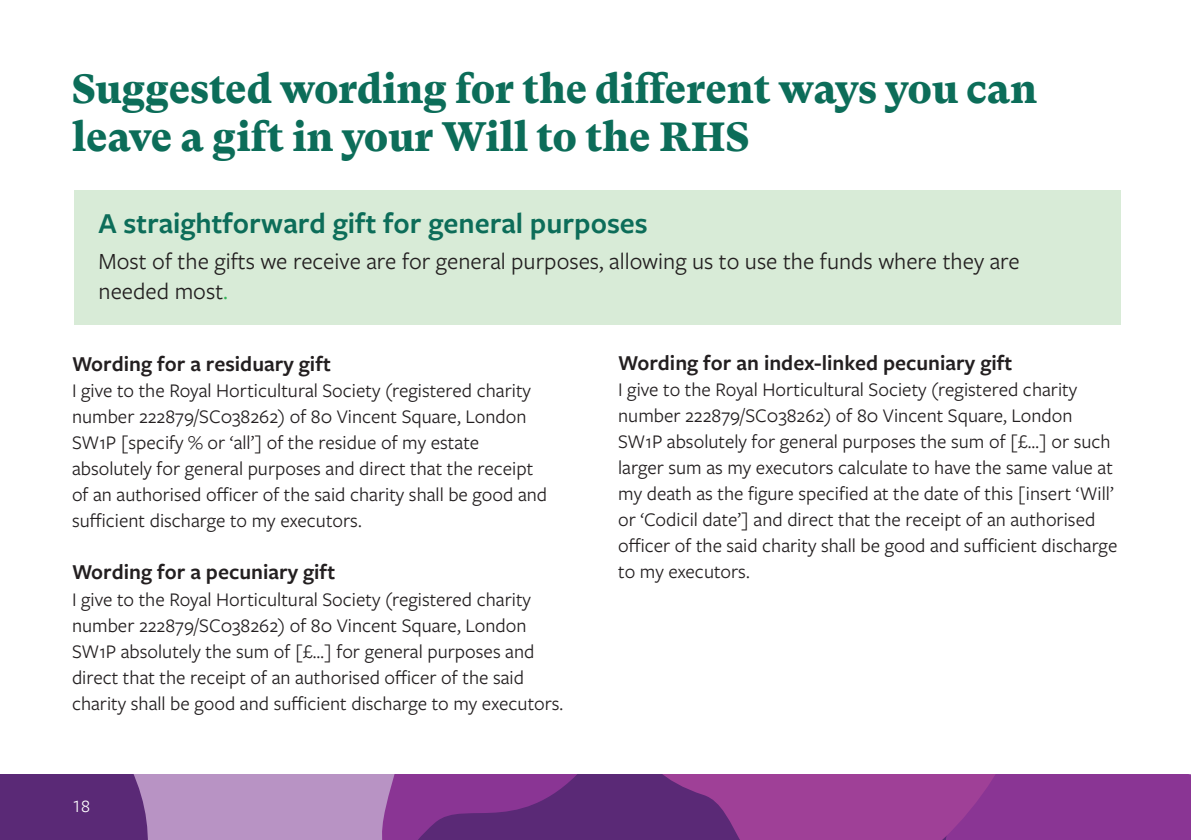
<style>
.page{position:relative;width:1191px;height:840px;background:#fff}
.page>*{position:absolute;margin:0;border:0;box-sizing:border-box;transform-origin:0 0}
.t1{font:900 40px/48px "GT Super Text";color:#0c6d59}
.t2{font:600 30px "Freight Sans Pro";color:#0c6d59}
.t3{font:24px/30px "Freight Sans Pro";color:#231f20}
.t4{font:600 22px "Freight Sans Pro";color:#231f20}
.t5{font:20px/26px "Freight Sans Pro";color:#231f20}
.t6{font:18px "Freight Sans Pro";color:#fff}
.s1{font-size:26px;color:#36b558}
</style>
<div class="page">
<div style="left:164px;top:774px;width:183px;height:65px;background:#b893c4"></div>
<svg style="left:347px;top:774px;width:844px;height:65px;background:#86398f"></svg>
<svg style="left:0;top:774px;width:164px;height:65px;background:#65367f"></svg>
<div style="left:74px;top:190px;width:1046px;height:135px;background:#d8ebd7"></div>
<h1 class="t1" style="left:72px;top:65px;width:966px">Suggested wording for the different ways you can leave a gift in your Will to the RHS</h1>
<h2 class="t2" style="left:99px;top:202px;width:551px">A straightforward gift for general purposes</h2>
<p class="t3" style="left:99px;top:245px;width:922px">Most of the gifts we receive are for general purposes, allowing us to use the funds where they are needed most<span class="s1">.</span></p>
<p class="t4" style="left:72px;top:349px;width:260px">Wording for a residuary gift</p>
<p class="t5" style="left:72px;top:376px;width:477px">I give to the Royal Horticultural Society (registered charity number 222879/SC038262) of 80 Vincent Square, London SW1P [specify % or ‘all’] of the residue of my estate absolutely for general purposes and direct that the receipt of an authorised officer of the said charity shall be good and sufficient discharge to my executors.</p>
<p class="t4" style="left:72px;top:557px;width:265px">Wording for a pecuniary gift</p>
<p class="t5" style="left:72px;top:584px;width:493px">I give to the Royal Horticultural Society (registered charity number 222879/SC038262) of 80 Vincent Square, London SW1P absolutely the sum of [£…] for general purposes and direct that the receipt of an authorised officer of the said charity shall be good and sufficient discharge to my executors.</p>
<p class="t6" style="left:72px;top:793px;width:19px">18</p>
<p class="t4" style="left:618px;top:348px;width:396px">Wording for an index-linked pecuniary gift</p>
<p class="t5" style="left:618px;top:375px;width:501px">I give to the Royal Horticultural Society (registered charity number 222879/SC038262) of 80 Vincent Square, London SW1P absolutely for general purposes the sum of [£…] or such larger sum as my executors calculate to have the same value at my death as the figure specified at the date of this [insert ‘Will’ or ‘Codicil date’] and direct that the receipt of an authorised officer of the said charity shall be good and sufficient discharge to my executors.</p>
</div>
